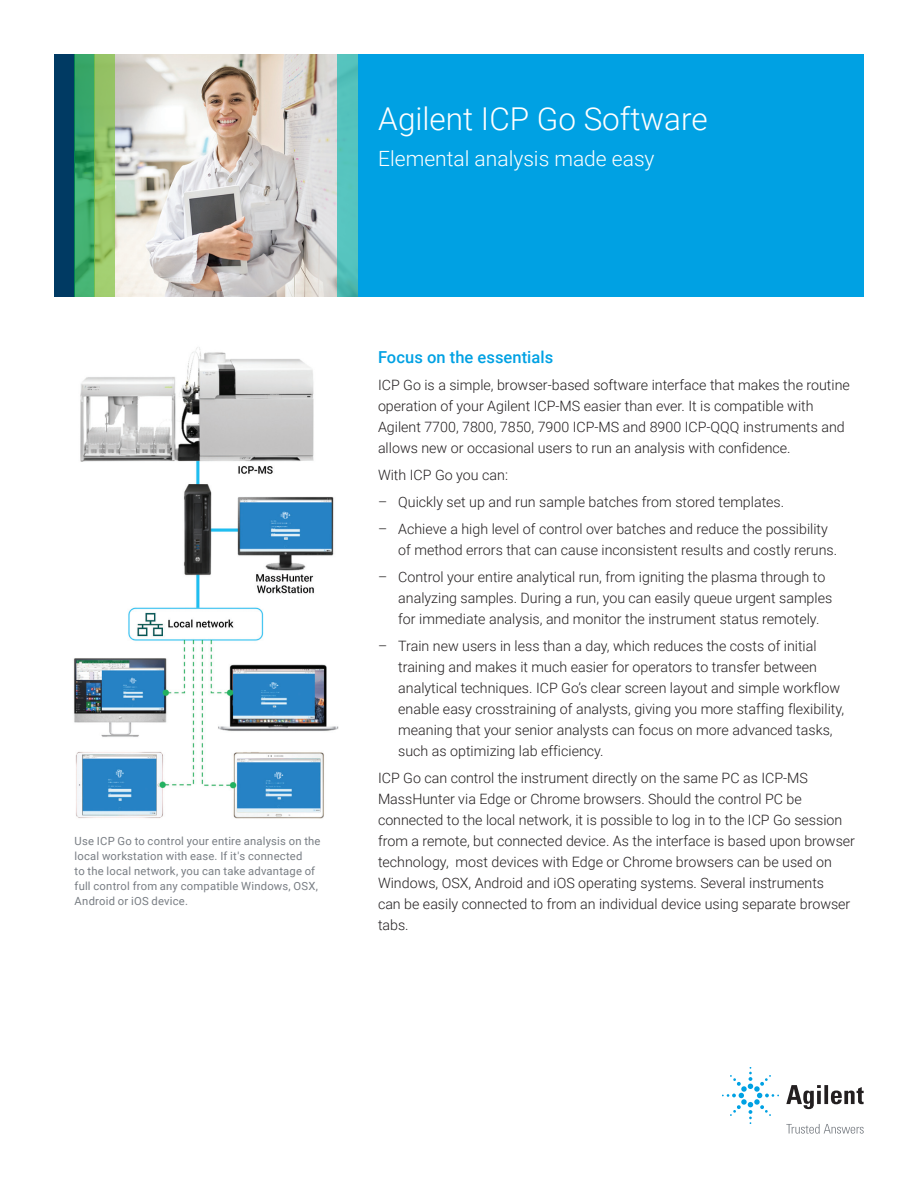
<style>
.page{position:relative;width:918px;height:1188px;background:#fff}
.page>*{position:absolute;margin:0;border:0;box-sizing:border-box;transform-origin:0 0}
.FLYER_front_photo_he{font:300 31.5px "Roboto";color:#fff}
.FLYER_front_photo_su{font:300 21px "Roboto";color:#fff}
.FLYER_subhead_blue{font:500 16.5px "Roboto";letter-spacing:.005em;color:#00a1e3}
.FLYER_text_black{font:300 14.25px/21px "Roboto";color:#231f20}
.FLYER_caption_gray{font:11.25px/15px "Roboto";letter-spacing:.02em;color:#787d83}
</style>
<div class="page">
<div style="left:358px;top:54px;width:506px;height:243px;background:#00a1e3"></div>
<img style="left:115px;top:54px;width:222px;height:243px">
<svg style="left:337px;top:54px;width:21px;height:243px;background:#53c1bc"></svg>
<div style="left:54px;top:54px;width:21px;height:243px;background:#003a63"></div>
<svg style="left:74px;top:54px;width:21px;height:243px;background:#39a767"></svg>
<svg style="left:95px;top:54px;width:20px;height:243px;background:#98c568"></svg>
<img style="left:73px;top:347px;width:266px;height:472px">
<svg style="left:786px;top:1085px;width:78px;height:24px"></svg>
<svg style="left:722px;top:1067px;width:57px;height:57px"></svg>
<svg style="left:786px;top:1124px;width:78px;height:10px"></svg>
<p class="FLYER_front_photo_he" style="left:378px;top:97px;width:331px">Agilent ICP Go Software</p>
<p class="FLYER_front_photo_su" style="left:378px;top:144px;width:278px">Elemental analysis made easy</p>
<p class="FLYER_caption_gray" style="left:75px;top:833px;width:247px">Use ICP Go to control your entire analysis on the local workstation with ease. If it's connected<br>to the local network, you can take advantage of full control from any compatible Windows, OSX, Android or iOS device.</p>
<p class="FLYER_subhead_blue" style="left:378px;top:345px;width:177px">Focus on the essentials</p>
<p class="FLYER_text_black" style="left:378px;top:374px;width:473px">ICP Go is a simple, browser-based software interface that makes the routine operation of your Agilent ICP-MS easier than ever. It is compatible with Agilent 7700, 7800, 7850, 7900 ICP-MS and 8900 ICP-QQQ instruments and allows new or occasional users to run an analysis with confidence.</p>
<p class="FLYER_text_black" style="left:378px;top:464px;width:132px">With ICP Go you can:</p>
<p class="FLYER_text_black" style="left:378px;top:491px;width:408px">– Quickly set up and run sample batches from stored templates.</p>
<p class="FLYER_text_black" style="left:398px;top:518px;width:440px;text-indent:-20px">– Achieve a high level of control over batches and reduce the possibility of method errors that can cause inconsistent results and costly reruns.</p>
<p class="FLYER_text_black" style="left:398px;top:566px;width:436px;text-indent:-20px">– Control your entire analytical run, from igniting the plasma through to analyzing samples. During a run, you can easily queue urgent samples for immediate analysis, and monitor the instrument status remotely.</p>
<p class="FLYER_text_black" style="left:398px;top:635px;width:447px;text-indent:-20px">– Train new users in less than a day, which reduces the costs of initial training and makes it much easier for operators to transfer between analytical techniques. ICP Go’s clear screen layout and simple workflow enable easy crosstraining of analysts, giving you more staffing flexibility, meaning that your senior analysts can focus on more advanced tasks, such as optimizing lab efficiency.</p>
<p class="FLYER_text_black" style="left:378px;top:767px;width:479px">ICP Go can control the instrument directly on the same PC as ICP-MS MassHunter via Edge or Chrome browsers. Should the control PC be connected to the local network, it is possible to log in to the ICP Go session from a remote, but connected device. As the interface is based upon browser technology, most devices with Edge or Chrome browsers can be used on Windows, OSX, Android and iOS operating systems. Several instruments<br>can be easily connected to from an individual device using separate browser tabs.</p>
</div>
